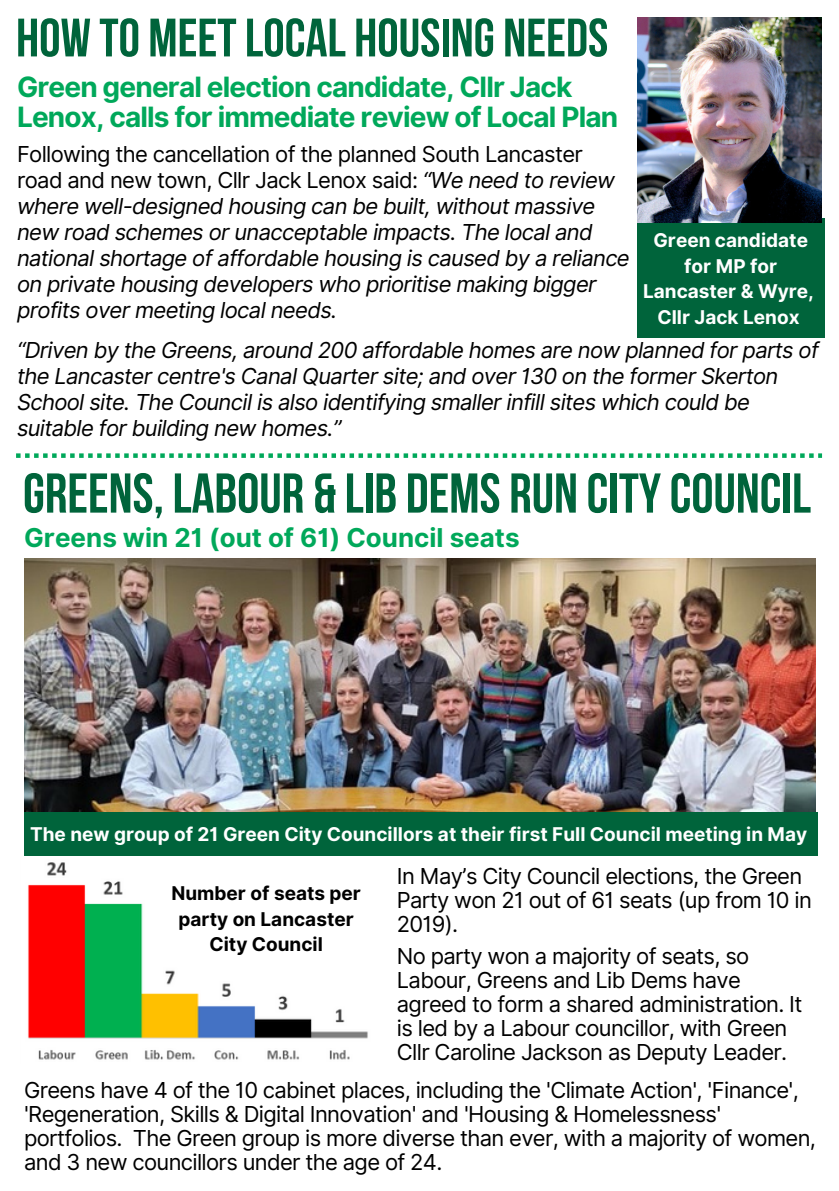
<style>
.page{position:relative;width:839px;height:1191px;background:#fff}
.page>*{position:absolute;margin:0;border:0;box-sizing:border-box;transform-origin:0 0}
.t1{font:700 56px "Bebas Neue";color:#00643b}
.t2{font:700 54px "Bebas Neue";color:#00643b}
.t3{font:700 28px/30px "Inter";letter-spacing:-.03em;color:#00a85a}
.t4{font:700 26px "Inter";color:#00a85a}
.t5{font:22px/24px "Inter";letter-spacing:-.03em;color:#000}
.t6{font:italic 22px/26px "Inter";letter-spacing:-.03em;color:#000}
.t7{font:700 19px/25.6px "Inter";color:#fff;text-align:center}
.t8{font:700 19px/25.6px "Inter";color:#000;text-align:center}
.s1{font-style:italic}
</style>
<div class="page">
<div style="left:637px;top:219px;width:187px;height:119px;background:#00643b"></div>
<img style="left:637px;top:17px;width:184px;height:206px">
<svg style="left:16px;top:453px;width:806px;height:5px"></svg>
<img style="left:28px;top:862px;width:340px;height:198px">
<img style="left:24px;top:558px;width:791px;height:255px">
<div style="left:24px;top:813px;width:793px;height:43px;background:#00643b"></div>
<div style="left:154px;top:872px;width:225px;height:94px;background:#fff"></div>
<p class="t2" style="left:16px;top:16px;width:593px">HOW TO MEETLOCAL HOUSING NEEDS</p>
<p class="t3" style="left:17px;top:72px;width:602px">Green general election candidate, Cllr Jack<br>Lenox, calls for immediate review of Local Plan</p>
<p class="t5" style="left:17px;top:142px;width:567px">Following the cancellation of the planned South Lancaster</p>
<p class="t5" style="left:17px;top:168px;width:599px">road and new town, Cllr Jack Lenox said: <span class="s1">“We need to review</span></p>
<p class="t6" style="left:17px;top:193px;width:580px">where well-designed housing can be built, without massive</p>
<p class="t6" style="left:17px;top:219px;width:577px">new road schemes or unacceptable impacts. The local and</p>
<p class="t6" style="left:17px;top:245px;width:614px">national shortage of affordable housing is caused by a reliance</p>
<p class="t6" style="left:17px;top:271px;width:581px">on private housing developers who prioritise making bigger</p>
<p class="t6" style="left:17px;top:297px;width:322px">profits over meeting local needs.</p>
<p class="t6" style="left:17px;top:337px;width:803px">“Driven by the Greens, around 200 affordable homes are now planned for parts of the Lancaster centre's Canal Quarter site; and over 130 on the former Skerton School site. The Council is also identifying smaller infill sites which could be suitable for building new homes.”</p>
<p class="t7" style="left:643px;top:227px;width:172px">Green candidate for MP for<br>Lancaster &amp; Wyre,</p>
<p class="t7" style="left:657px;top:304px;width:144px">Cllr Jack Lenox</p>
<p class="t1" style="left:23px;top:471px;width:789px">GREENS, LABOUR &amp; LIB DEMS RUN CITYCOUNCIL</p>
<p class="t4" style="left:24px;top:522px;width:497px">Greens win 21 (out of 61) Council seats</p>
<p class="t7" style="left:30px;top:821px;width:778px">The new group of 21 Green City Councillors at their first Full Council meeting in May</p>
<p class="t8" style="left:171px;top:880px;width:191px">Number of seats per party on Lancaster<br>City Council</p>
<p class="t5" style="left:397px;top:864px;width:416px">In May’s City Council elections, the Green<br>Party won 21 out of 61 seats (up from 10 in<br>2019).</p>
<p class="t5" style="left:397px;top:944px;width:407px">No party won a majority of seats, so Labour, Greens and Lib Dems have agreed to form a shared administration. It is led by a Labour councillor, with Green Cllr Caroline Jackson as Deputy Leader.</p>
<p class="t5" style="left:24px;top:1078px;width:793px">Greens have 4 of the 10 cabinet places, including the 'Climate Action', 'Finance', 'Regeneration, Skills &amp; Digital Innovation' and 'Housing &amp; Homelessness' portfolios. The Green group is more diverse than ever, with a majority of women, and 3 new councillors under the age of 24.</p>
</div>
